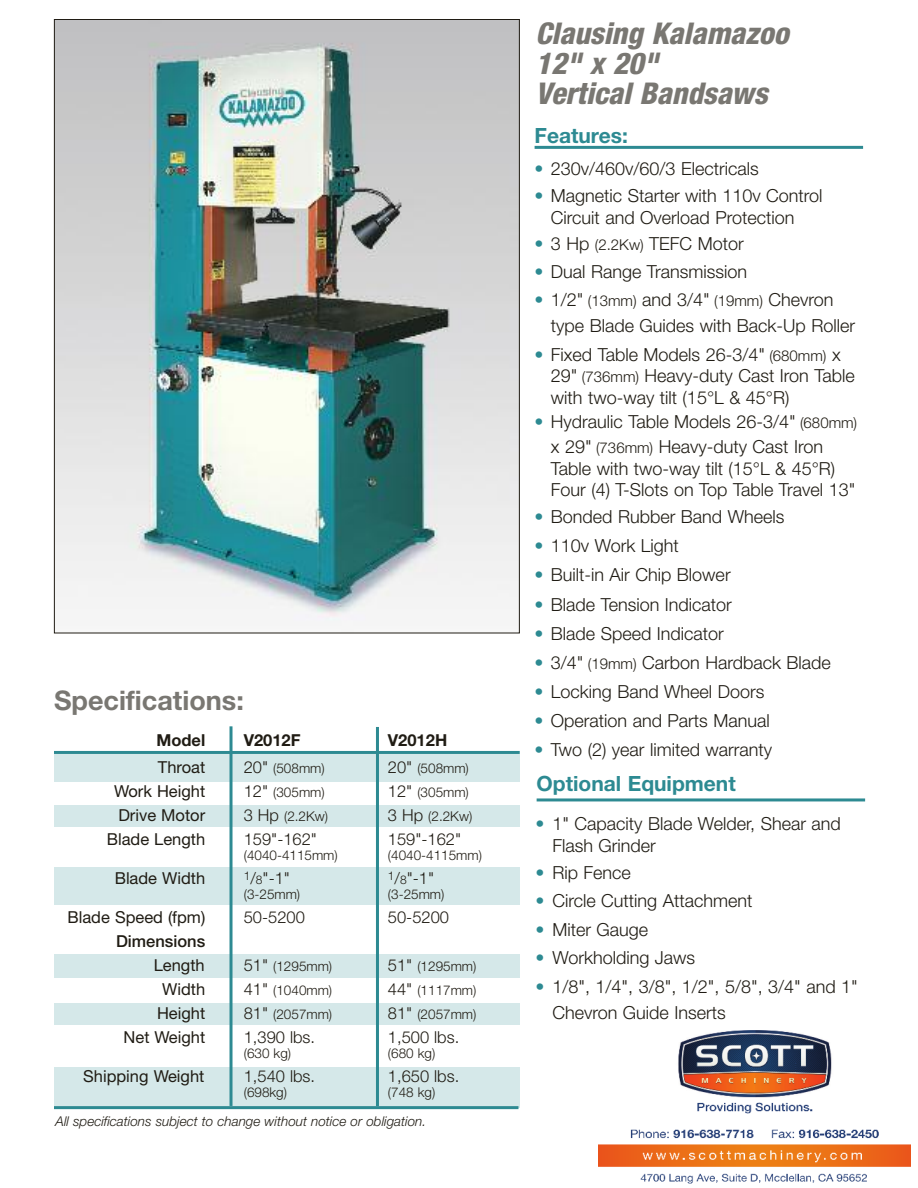
<style>
.page{position:relative;width:918px;height:1188px;background:#fff}
.page>*{position:absolute;margin:0;border:0;box-sizing:border-box;transform-origin:0 0}
.t1{font:italic 800 condensed 30px/30px "Helvetica Neue";color:#797772}
.t2{font:700 27px "Helvetica Neue";color:#797772}
.t3{font:700 21px "Helvetica Neue";color:#2d8a92}
.t4{font:300 18px/21.6px "Helvetica Neue";color:#201c14}
.t5{font:16.5px "Helvetica Neue";color:#201c14}
.t6{font:300 16.5px "Helvetica Neue";color:#201c14}
.t7{font:700 16.5px "Helvetica Neue";color:#201c14}
.t8{font:500 16.5px "Helvetica Neue";color:#201c14}
.t9{font:300 13.5px "Helvetica Neue";color:#201c14}
.t10{font:italic 300 13.5px "Helvetica Neue";color:#201c14}
.s1{font-size:16.5px}
.s2{font-size:12px}
.s3{color:#2d8a92}
.s4{font-size:15px}
</style>
<div class="page">
<div style="left:54px;top:1067px;width:466px;height:40px;background:#d5e8e9"></div>
<div style="left:54px;top:1003px;width:466px;height:22px;background:#d5e8e9"></div>
<div style="left:54px;top:955px;width:466px;height:23px;background:#d5e8e9"></div>
<div style="left:54px;top:868px;width:466px;height:37px;background:#d5e8e9"></div>
<div style="left:54px;top:805px;width:466px;height:21px;background:#d5e8e9"></div>
<div style="left:54px;top:754px;width:466px;height:28px;background:#d5e8e9"></div>
<img style="left:56px;top:21px;width:462px;height:602px">
<hr style="left:230px;top:726px;width:3px;height:380px;background:#2d8a92">
<hr style="left:376px;top:727px;width:3px;height:379px;background:#2d8a92">
<hr style="left:54px;top:1106px;width:464px;height:3px;background:#2d8a92">
<hr style="left:54px;top:751px;width:466px;height:3px;background:#2d8a92">
<hr style="left:535px;top:146px;width:328px;height:3px;background:#2d8a92">
<hr style="left:537px;top:798px;width:328px;height:3px;background:#2d8a92">
<img style="left:598px;top:1030px;width:312px;height:154px">
<h2 class="t2" style="left:54px;top:690px;width:191px">Specifications:</h2>
<p class="t7" style="left:156px;top:734px;width:50px">Model</p>
<p class="t7" style="left:244px;top:734px;width:58px">V2012F</p>
<p class="t7" style="left:388px;top:734px;width:61px">V2012H</p>
<p class="t5" style="left:158px;top:761px;width:49px">Throat</p>
<p class="t9" style="left:244px;top:763px;width:82px"><span class="s1">20"</span> (508mm)</p>
<p class="t9" style="left:388px;top:763px;width:82px"><span class="s1">20"</span> (508mm)</p>
<p class="t5" style="left:114px;top:785px;width:93px">Work Height</p>
<p class="t9" style="left:244px;top:787px;width:82px"><span class="s1">12"</span> (305mm)</p>
<p class="t9" style="left:388px;top:787px;width:82px"><span class="s1">12"</span> (305mm)</p>
<p class="t5" style="left:118px;top:809px;width:88px">Drive Motor</p>
<p class="t9" style="left:244px;top:811px;width:86px"><span class="s1">3 Hp</span> (2.2Kw)</p>
<p class="t9" style="left:388px;top:811px;width:86px"><span class="s1">3 Hp</span> (2.2Kw)</p>
<p class="t5" style="left:107px;top:833px;width:100px">Blade Length</p>
<p class="t6" style="left:244px;top:833px;width:75px">159"-162"</p>
<p class="t6" style="left:388px;top:833px;width:75px">159"-162"</p>
<p class="t9" style="left:244px;top:850px;width:96px">(4040-4115mm)</p>
<p class="t9" style="left:388px;top:850px;width:96px">(4040-4115mm)</p>
<p class="t5" style="left:115px;top:872px;width:92px">Blade Width</p>
<p class="t6" style="left:244px;top:872px;width:48px"><sup>1</sup>/<span class="s2">8</span>"-1"</p>
<p class="t6" style="left:388px;top:872px;width:48px"><sup>1</sup>/<span class="s2">8</span>"-1"</p>
<p class="t9" style="left:244px;top:889px;width:58px">(3-25mm)</p>
<p class="t9" style="left:388px;top:889px;width:58px">(3-25mm)</p>
<p class="t5" style="left:68px;top:911px;width:139px">Blade Speed (fpm)</p>
<p class="t6" style="left:244px;top:911px;width:63px">50-5200</p>
<p class="t6" style="left:388px;top:911px;width:63px">50-5200</p>
<p class="t8" style="left:116px;top:935px;width:91px">Dimensions</p>
<p class="t5" style="left:154px;top:959px;width:53px">Length</p>
<p class="t9" style="left:244px;top:961px;width:90px"><span class="s1">51"</span> (1295mm)</p>
<p class="t9" style="left:388px;top:961px;width:90px"><span class="s1">51"</span> (1295mm)</p>
<p class="t5" style="left:162px;top:983px;width:45px">Width</p>
<p class="t9" style="left:244px;top:985px;width:90px"><span class="s1">41"</span> (1040mm)</p>
<p class="t9" style="left:388px;top:985px;width:90px"><span class="s1">44"</span> (1117mm)</p>
<p class="t5" style="left:157px;top:1007px;width:50px">Height</p>
<p class="t9" style="left:244px;top:1010px;width:90px"><span class="s1">81"</span> (2057mm)</p>
<p class="t9" style="left:388px;top:1010px;width:90px"><span class="s1">81"</span> (2057mm)</p>
<p class="t5" style="left:124px;top:1031px;width:83px">Net Weight</p>
<p class="t6" style="left:244px;top:1031px;width:73px">1,390 lbs.</p>
<p class="t6" style="left:388px;top:1031px;width:73px">1,500 lbs.</p>
<p class="t9" style="left:244px;top:1049px;width:49px">(630 kg)</p>
<p class="t9" style="left:388px;top:1049px;width:49px">(680 kg)</p>
<p class="t5" style="left:83px;top:1070px;width:123px">Shipping Weight</p>
<p class="t6" style="left:244px;top:1070px;width:73px">1,540 lbs.</p>
<p class="t6" style="left:388px;top:1070px;width:73px">1,650 lbs.</p>
<p class="t9" style="left:244px;top:1088px;width:45px">(698kg)</p>
<p class="t9" style="left:388px;top:1088px;width:49px">(748 kg)</p>
<p class="t10" style="left:56px;top:1117px;width:372px">All specifications subject to change without notice or obligation.</p>
<h1 class="t1" style="left:535px;top:21px;width:255px">Clausing Kalamazoo<br>12" x 20"<br>Vertical Bandsaws</h1>
<p class="t3" style="left:535px;top:128px;width:95px">Features:</p>
<p class="t4" style="left:535px;top:159px;width:226px"><span class="s3">•</span> 230v/460v/60/3 Electricals</p>
<p class="t4" style="left:551px;top:187px;width:273px;text-indent:-16px"><span class="s3">•</span> Magnetic Starter with 110v Control<br>Circuit and Overload Protection</p>
<p class="t4" style="left:535px;top:235px;width:211px"><span class="s3">•</span> 3 Hp <span class="s4">(2.2Kw)</span> TEFC Motor</p>
<p class="t4" style="left:535px;top:262px;width:214px"><span class="s3">•</span> Dual Range Transmission</p>
<p class="t4" style="left:551px;top:288px;width:306px;line-height:26.1px;text-indent:-16px"><span class="s3">•</span> 1/2" <span class="s4">(13mm)</span> and 3/4" <span class="s4">(19mm)</span> Chevron type Blade Guides with Back-Up Roller</p>
<p class="t4" style="left:551px;top:345px;width:305px;text-indent:-16px"><span class="s3">•</span> Fixed Table Models 26-3/4" <span class="s4">(680mm)</span> x<br>29" <span class="s4">(736mm)</span> Heavy-duty Cast Iron Table with two-way tilt (15°L &amp; 45°R)</p>
<p class="t4" style="left:551px;top:411px;width:308px;line-height:25px;text-indent:-16px"><span class="s3">•</span> Hydraulic Table Models 26-3/4" <span class="s4">(680mm) </span>x 29" <span class="s4">(736mm)</span> Heavy-duty Cast Iron</p>
<p class="t4" style="left:551px;top:459px;width:306px">Table with two-way tilt (15°L &amp; 45°R)<br>Four (4) T-Slots on Top Table Travel 13"</p>
<p class="t4" style="left:535px;top:508px;width:251px"><span class="s3">•</span> Bonded Rubber Band Wheels</p>
<p class="t4" style="left:535px;top:537px;width:146px"><span class="s3">•</span> 110v Work Light</p>
<p class="t4" style="left:535px;top:566px;width:198px"><span class="s3">•</span> Built-in Air Chip Blower</p>
<p class="t4" style="left:535px;top:595px;width:199px"><span class="s3">•</span> Blade Tension Indicator</p>
<p class="t4" style="left:535px;top:624px;width:191px"><span class="s3">•</span> Blade Speed Indicator</p>
<p class="t4" style="left:535px;top:653px;width:298px"><span class="s3">•</span> 3/4" <span class="s4">(19mm)</span> Carbon Hardback Blade</p>
<p class="t4" style="left:535px;top:683px;width:231px"><span class="s3">•</span> Locking Band Wheel Doors</p>
<p class="t4" style="left:535px;top:712px;width:237px"><span class="s3">•</span> Operation and Parts Manual</p>
<p class="t4" style="left:535px;top:741px;width:239px"><span class="s3">•</span> Two (2) year limited warranty</p>
<p class="t3" style="left:537px;top:776px;width:201px">Optional Equipment</p>
<p class="t4" style="left:552px;top:814px;width:290px;line-height:22.5px;text-indent:-17px"><span class="s3">•</span> 1" Capacity Blade Welder, Shear and<br>Flash Grinder</p>
<p class="t4" style="left:535px;top:863px;width:97px"><span class="s3">•</span> Rip Fence</p>
<p class="t4" style="left:535px;top:892px;width:218px"><span class="s3">•</span> Circle Cutting Attachment</p>
<p class="t4" style="left:535px;top:920px;width:114px"><span class="s3">•</span> Miter Gauge</p>
<p class="t4" style="left:535px;top:949px;width:161px"><span class="s3">•</span> Workholding Jaws</p>
<p class="t4" style="left:552px;top:975px;width:307px;line-height:25.8px;text-indent:-17px"><span class="s3">•</span> 1/8", 1/4", 3/8", 1/2", 5/8", 3/4" and 1"<br>Chevron Guide Inserts</p>
</div>
